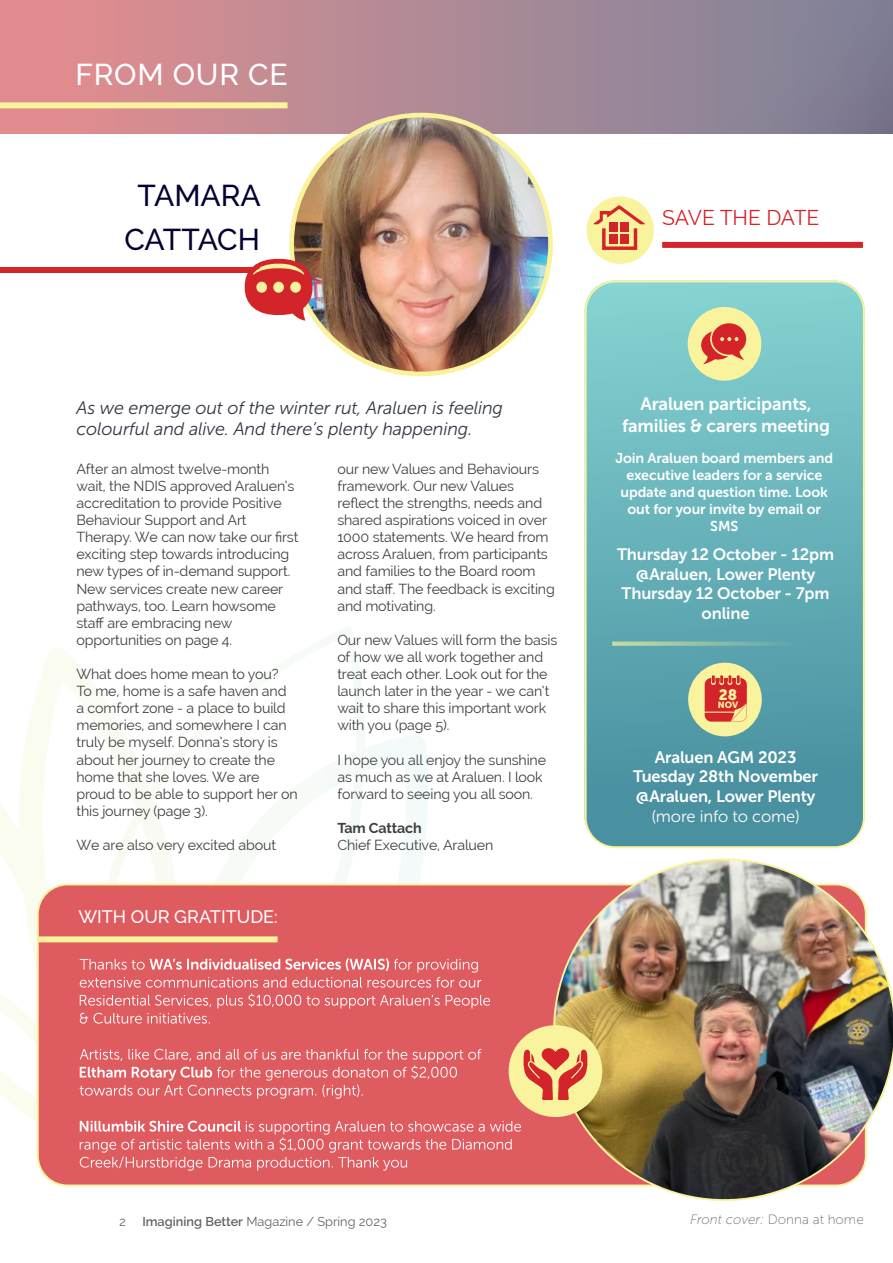
<style>
.page{position:relative;width:893px;height:1263px;background:#fff}
.page>*{position:absolute;margin:0;border:0;box-sizing:border-box;transform-origin:0 0}
.t1{font:500 30px/43.5px "Raleway";color:#030033;text-align:center}
.t2{font:500 30px "Raleway";letter-spacing:.025em;color:#fff}
.t3{font:21px "Raleway";letter-spacing:-.005em;color:#d3242a}
.t4{font:italic 18px/21.6px "Museo Sans 300";letter-spacing:-.01em;color:#343945}
.t5{font:18px/21.6px "Museo Sans 700";letter-spacing:-.01em;color:#fff;text-align:center}
.t6{font:500 18px "Raleway";color:#fff}
.t7{font:16.5px/19.8px "Museo Sans 700";letter-spacing:-.01em;color:#fff;text-align:center}
.t8{font:16.5px "Museo Sans 300";letter-spacing:-.01em;color:#fff}
.t9{font:15px "Museo Sans 900";color:#f8f39c}
.t10{font:14.25px/17.1px "Raleway";letter-spacing:-.01em;color:#404042}
.t11{font:14.25px/17.1px "Museo Sans 700";letter-spacing:-.01em;color:#fff;text-align:center}
.t12{font:700 14.25px "Raleway";letter-spacing:-.01em;color:#404042}
.t13{font:italic 13.5px "Museo Sans 100";color:#6b6c6f}
.t14{font:12.75px "Raleway";color:#636466}
.t15{font:9px "Museo Sans 900";color:#f8f39c}
.s1{font-weight:600}
.s2{font-style:normal}
</style>
<div class="page">
<svg style="left:0;top:648px;width:406px;height:473px"></svg>
<div style="left:38px;top:884px;width:828px;height:301px;background:#de5b5f;border-radius:30px"></div>
<div style="left:585px;top:281px;width:279px;height:566px;background:linear-gradient(to bottom,#85d3d2,#448b9c);border-radius:30px"></div>
<div style="left:0;top:0;width:893px;height:134px;background:linear-gradient(to right,#e69090,#7a8198)"></div>
<div style="left:0;top:267px;width:260px;height:6px;background:#d3242a"></div>
<img style="left:292px;top:115px;width:258px;height:259px;border-radius:129px">
<svg style="left:244px;top:259px;width:69px;height:62px"></svg>
<div style="left:0;top:102px;width:288px;height:6px;background:#f8f39c"></div>
<div style="left:662px;top:242px;width:201px;height:6px;background:#d3242a"></div>
<div style="left:587px;top:196px;width:67px;height:68px;background:#f8f39c;border-radius:50%"></div>
<svg style="left:593px;top:205px;width:52px;height:19px"></svg>
<div style="left:610px;top:222px;width:8px;height:9px;background:#d3242a"></div>
<div style="left:620px;top:222px;width:9px;height:9px;background:#d3242a"></div>
<div style="left:610px;top:234px;width:8px;height:9px;background:#d3242a"></div>
<div style="left:620px;top:234px;width:9px;height:9px;background:#d3242a"></div>
<div style="left:602px;top:227px;width:35px;height:23px;border:3px solid #d3242a"></div>
<div style="left:688px;top:307px;width:73px;height:74px;background:#f8f39c;border-radius:50%"></div>
<svg style="left:701px;top:323px;width:45px;height:41px"></svg>
<svg style="left:80px;top:958px;width:410px;height:66px"></svg>
<svg style="left:80px;top:1049px;width:401px;height:50px"></svg>
<svg style="left:80px;top:1121px;width:441px;height:50px"></svg>
<div style="left:688px;top:663px;width:74px;height:73px;background:#f8f39c;border-radius:50%"></div>
<svg style="left:705px;top:675px;width:42px;height:47px"></svg>
<div style="left:720px;top:689px;width:15px;height:20px;background:#d3242a"></div>
<svg style="left:612px;top:641px;width:219px;height:5px"></svg>
<img style="left:553px;top:858px;width:340px;height:343px">
<div style="left:509px;top:1025px;width:93px;height:92px;background:#f8f39c;border-radius:50%"></div>
<svg style="left:523px;top:1048px;width:65px;height:52px"></svg>
<div style="left:38px;top:936px;width:240px;height:6px;background:#f8f39c"></div>
<div style="left:585px;top:281px;width:280px;height:567px;border:2px solid #f8f39c;border-radius:30px"></div>
<h1 class="t2" style="left:76px;top:57px;width:213px">FROM OUR CE</h1>
<h1 class="t1" style="left:124px;top:174px;width:138px">TAMARA<br>CATTACH</h1>
<h2 class="t3" style="left:662px;top:205px;width:159px">SAVE THE DATE</h2>
<p class="t4" style="left:77px;top:397px;width:428px">As we emerge out of the winter rut, Araluen is feeling colourful and alive. And there’s plenty happening.</p>
<p class="t5" style="left:622px;top:393px;width:209px">Araluen participants, families &amp; carers meeting</p>
<p class="t10" style="left:76px;top:460px;width:224px">After an almost twelve-month wait, the NDIS approved Araluen’s accreditation to provide Positive<br>Behaviour Support and Art<br>Therapy. We can now take our first exciting step towards introducing new types of in-demand support.<br>New services create new career pathways, too. Learn howsome staff are embracing new opportunities on page 4.</p>
<p class="t10" style="left:76px;top:665px;width:223px">What does home mean to you?<br>To me, home is a safe haven and a comfort zone - a place to build memories, and somewhere I can truly be myself. Donna’s story is about her journey to create the home that she loves. We are proud to be able to support her on this journey (page 3).</p>
<p class="t10" style="left:76px;top:836px;width:201px">We are also very excited about</p>
<p class="t6" style="left:78px;top:906px;width:201px">WITH OUR GRATITUDE:</p>
<p class="t10" style="left:337px;top:460px;width:219px">our new Values and Behaviours framework. Our new Values reflect the strengths, needs and shared aspirations voiced in over<br>1000 statements. We heard from across Araluen, from participants and families to the Board room and staff. The feedback is exciting and motivating.</p>
<p class="t10" style="left:337px;top:631px;width:222px">Our new Values will form the basis of how we all work together and treat each other. Look out for the launch later in the year - we can’t wait to share this important work with you (page 5).</p>
<p class="t10" style="left:337px;top:751px;width:210px">I hope you all enjoy the sunshine as much as we at Araluen. I look forward to seeing you all soon.</p>
<p class="t12" style="left:337px;top:820px;width:86px">Tam Cattach</p>
<p class="t10" style="left:337px;top:836px;width:158px">Chief Executive, Araluen</p>
<p class="t11" style="left:615px;top:449px;width:219px">Join Araluen board members and executive leaders for a service update and question time. Look out for your invite by email or<br>SMS</p>
<p class="t7" style="left:617px;top:544px;width:218px">Thursday 12 October - 12pm @Araluen, Lower Plenty<br>Thursday 12 October - 7pm online</p>
<p class="t9" style="left:719px;top:686px;width:20px">28</p>
<p class="t15" style="left:718px;top:700px;width:22px">NOV</p>
<p class="t7" style="left:633px;top:747px;width:186px">Araluen AGM 2023<br>Tuesday 28th November @Araluen, Lower Plenty</p>
<p class="t8" style="left:651px;top:807px;width:150px">(more info to come)</p>
<p class="t14" style="left:119px;top:1214px;width:8px">2</p>
<p class="t14" style="left:142px;top:1214px;width:246px"><span class="s1">Imagining Better</span> Magazine / Spring 2023</p>
<p class="t13" style="left:690px;top:1212px;width:175px">Front cover: <span class="s2">Donna at home</span></p>
</div>
